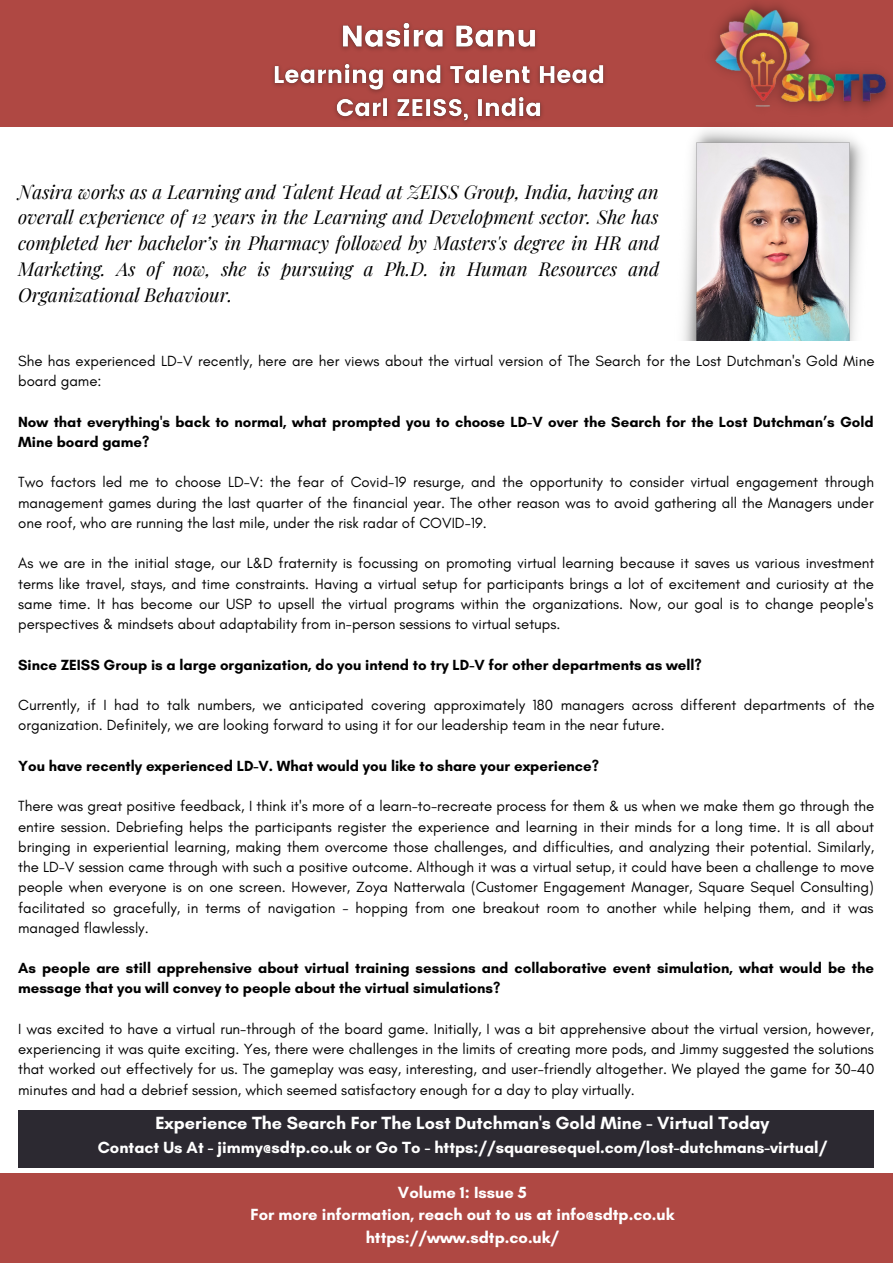
<style>
.page{position:relative;width:893px;height:1264px;background:#fff}
.page>*{position:absolute;margin:0;border:0;box-sizing:border-box;transform-origin:0 0}
.t1{font:italic 18.75px/25.8px "Playfair Display";color:#000;text-align:justify}
.t2{font:700 18px "Glacial Indifference";color:#fff}
.t3{font:700 16.5px/22.5px "Glacial Indifference";color:#fff;text-align:center}
.t4{font:15px/20.2px "Glacial Indifference";color:#000;text-align:justify}
.t5{font:700 15px/20.2px "Glacial Indifference";color:#000}
</style>
<div class="page">
<div style="left:0;top:0;width:892px;height:127px;background:#af4843"></div>
<div style="left:0;top:1173px;width:892px;height:89px;background:#af4843"></div>
<img style="left:712px;top:2px;width:178px;height:107px">
<img style="left:683px;top:130px;width:180px;height:210px">
<div style="left:18px;top:1110px;width:856px;height:57px;background:#2c2931"></div>
<img style="left:273px;top:22px;width:332px;height:100px">
<p class="t1" style="left:18px;top:178px;width:642px">Nasira works as a Learning and Talent Head at ZEISS Group, India, having an overall experience of 12 years in the Learning and Development sector. She has completed her bachelor’s in Pharmacy followed by Masters's degree in HR and Marketing. As of now, she is pursuing a Ph.D. in Human Resources and Organizational Behaviour.</p>
<p class="t4" style="left:18px;top:350px;width:857px">She has experienced LD-V recently, here are her views about the virtual version of The Search for the Lost Dutchman's Gold Mine board game:</p>
<p class="t5" style="left:18px;top:411px;width:857px">Now that everything's back to normal, what prompted you to choose LD-V over the Search for the Lost Dutchman’s Gold<br>Mine board game?</p>
<p class="t4" style="left:18px;top:472px;width:857px">Two factors led me to choose LD-V: the fear of Covid-19 resurge, and the opportunity to consider virtual engagement through management games during the last quarter of the financial year. The other reason was to avoid gathering all the Managers under one roof, who are running the last mile, under the risk radar of COVID-19.</p>
<p class="t4" style="left:18px;top:553px;width:857px">As we are in the initial stage, our L&amp;D fraternity is focussing on promoting virtual learning because it saves us various investment terms like travel, stays, and time constraints. Having a virtual setup for participants brings a lot of excitement and curiosity at the same time. It has become our USP to upsell the virtual programs within the organizations. Now, our goal is to change people's perspectives &amp; mindsets about adaptability from in-person sessions to virtual setups.</p>
<p class="t5" style="left:18px;top:654px;width:685px">Since ZEISS Group is a large organization, do you intend to try LD-V for other departments as well?</p>
<p class="t4" style="left:18px;top:694px;width:857px">Currently, if I had to talk numbers, we anticipated covering approximately 180 managers across different departments of the organization. Definitely, we are looking forward to using it for our leadership team in the near future.</p>
<p class="t5" style="left:18px;top:755px;width:582px">You have recently experienced LD-V. What would you like to share your experience?</p>
<p class="t4" style="left:18px;top:796px;width:857px">There was great positive feedback, I think it's more of a learn-to-recreate process for them &amp; us when we make them go through the entire session. Debriefing helps the participants register the experience and learning in their minds for a long time. It is all about bringing in experiential learning, making them overcome those challenges, and difficulties, and analyzing their potential. Similarly, the LD-V session came through with such a positive outcome. Although it was a virtual setup, it could have been a challenge to move people when everyone is on one screen. However, Zoya Natterwala (Customer Engagement Manager, Square Sequel Consulting) facilitated so gracefully, in terms of navigation - hopping from one breakout room to another while helping them, and it was managed flawlessly.</p>
<p class="t5" style="left:18px;top:957px;width:857px">As people are still apprehensive about virtual training sessions and collaborative event simulation, what would be the message that you will convey to people about the virtual simulations?</p>
<p class="t4" style="left:18px;top:1018px;width:857px">I was excited to have a virtual run-through of the board game. Initially, I was a bit apprehensive about the virtual version, however, experiencing it was quite exciting. Yes, there were challenges in the limits of creating more pods, and Jimmy suggested the solutions that worked out effectively for us. The gameplay was easy, interesting, and user-friendly altogether. We played the game for 30-40 minutes and had a debrief session, which seemed satisfactory enough for a day to play virtually.</p>
<p class="t2" style="left:155px;top:1112px;width:615px">Experience The Search For The Lost Dutchman's Gold Mine - Virtual Today</p>
<p class="t3" style="left:98px;top:1135px;width:731px">Contact Us At - jimmy@sdtp.co.uk or Go To - https://squaresequel.com/lost-dutchmans-virtual/</p>
<p class="t3" style="left:250px;top:1180px;width:425px">Volume 1: Issue 5<br>For more information, reach out to us at info@sdtp.co.uk https://www.sdtp.co.uk/</p>
</div>
